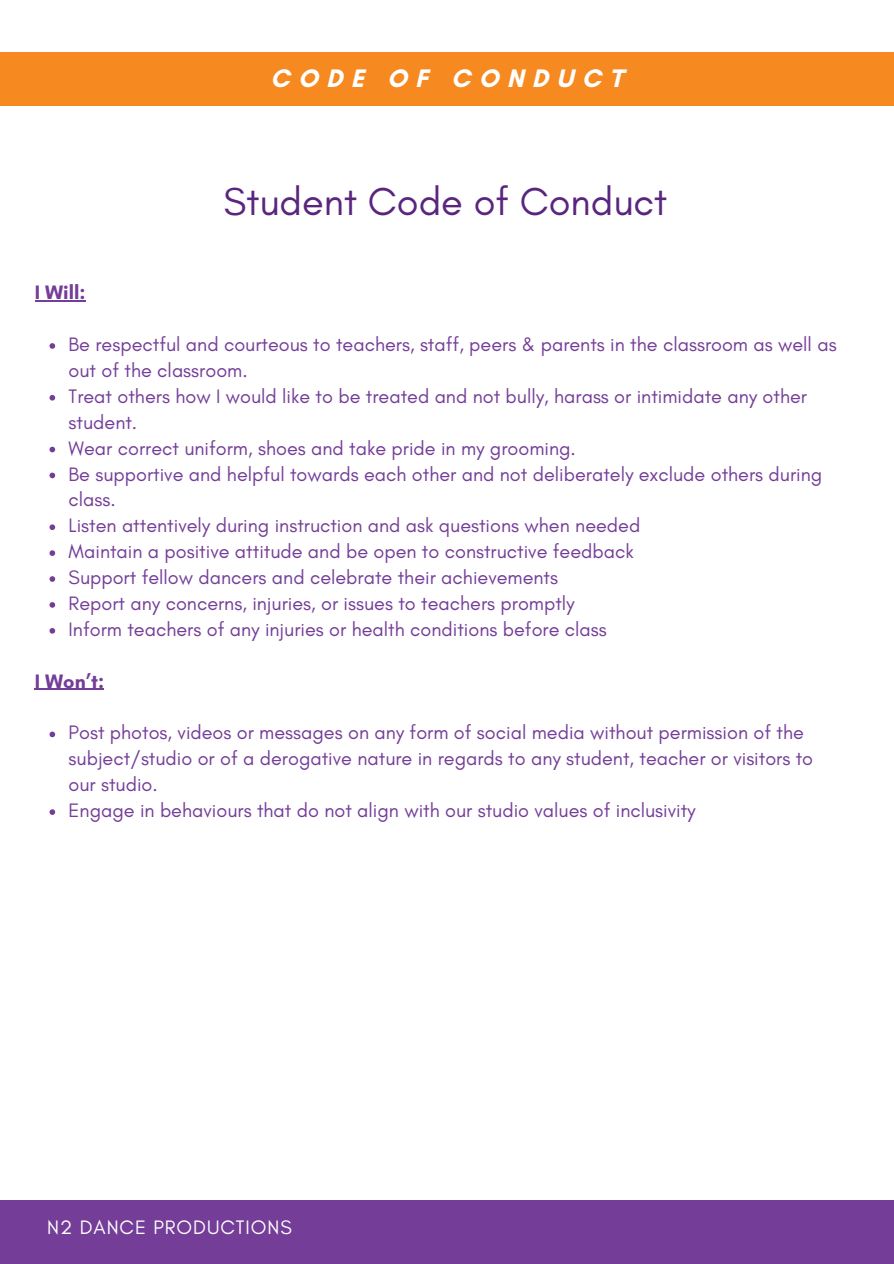
<style>
.page{position:relative;width:894px;height:1264px;background:#fff}
.page>*{position:absolute;margin:0;border:0;box-sizing:border-box;transform-origin:0 0}
.t1{font:39.75px "Glacial Indifference";color:#5a257e}
.t2{font:700 25.8px "Glacial Indifference";letter-spacing:.32em;color:#fff}
.t3{font:19.8px/26px "Glacial Indifference";color:#743d98}
.t4{font:19.8px "Glacial Indifference";letter-spacing:.05em;color:#fff}
.t5{font:700 19.8px "Glacial Indifference";color:#743d98}
</style>
<div class="page">
<div style="left:0;top:1200px;width:893px;height:63px;background:#743d98"></div>
<div style="left:0;top:53px;width:893px;height:53px;background:#f68920"></div>
<hr style="left:35px;top:300px;width:51px;height:1px;background:#743d98">
<svg style="left:49px;top:343px;width:6px;height:6px"></svg>
<svg style="left:49px;top:395px;width:6px;height:5px"></svg>
<svg style="left:49px;top:447px;width:6px;height:5px"></svg>
<svg style="left:49px;top:472px;width:6px;height:6px"></svg>
<svg style="left:49px;top:524px;width:6px;height:6px"></svg>
<svg style="left:49px;top:550px;width:6px;height:6px"></svg>
<svg style="left:49px;top:576px;width:6px;height:6px"></svg>
<svg style="left:49px;top:602px;width:6px;height:5px"></svg>
<svg style="left:49px;top:628px;width:6px;height:5px"></svg>
<hr style="left:35px;top:688px;width:69px;height:2px;background:#743d98">
<svg style="left:49px;top:731px;width:6px;height:6px"></svg>
<svg style="left:49px;top:809px;width:6px;height:6px"></svg>
<h2 class="t2" style="left:270px;top:62px;width:354px">CODE OF CONDUCT</h2>
<h1 class="t1" style="left:223px;top:179px;width:445px">Student Code of Conduct</h1>
<p class="t5" style="left:35px;top:280px;width:52px">I Will:</p>
<p class="t3" style="left:69px;top:332px;width:769px">Be respectful and courteous to teachers, staff, peers &amp; parents in the classroom as well as out of the classroom.<br>Treat others how I would like to be treated and not bully, harass or intimidate any other student.<br>Wear correct uniform, shoes and take pride in my grooming.<br>Be supportive and helpful towards each other and not deliberately exclude others during class.<br>Listen attentively during instruction and ask questions when needed<br>Maintain a positive attitude and be open to constructive feedback<br>Support fellow dancers and celebrate their achievements<br>Report any concerns, injuries, or issues to teachers promptly<br>Inform teachers of any injuries or health conditions before class</p>
<p class="t5" style="left:35px;top:668px;width:71px">I Won’t:</p>
<p class="t3" style="left:69px;top:720px;width:745px">Post photos, videos or messages on any form of social media without permission of the subject/studio or of a derogative nature in regards to any student, teacher or visitors to our studio.<br>Engage in behaviours that do not align with our studio values of inclusivity</p>
<p class="t4" style="left:47px;top:1216px;width:246px">N2 DANCE PRODUCTIONS</p>
</div>
